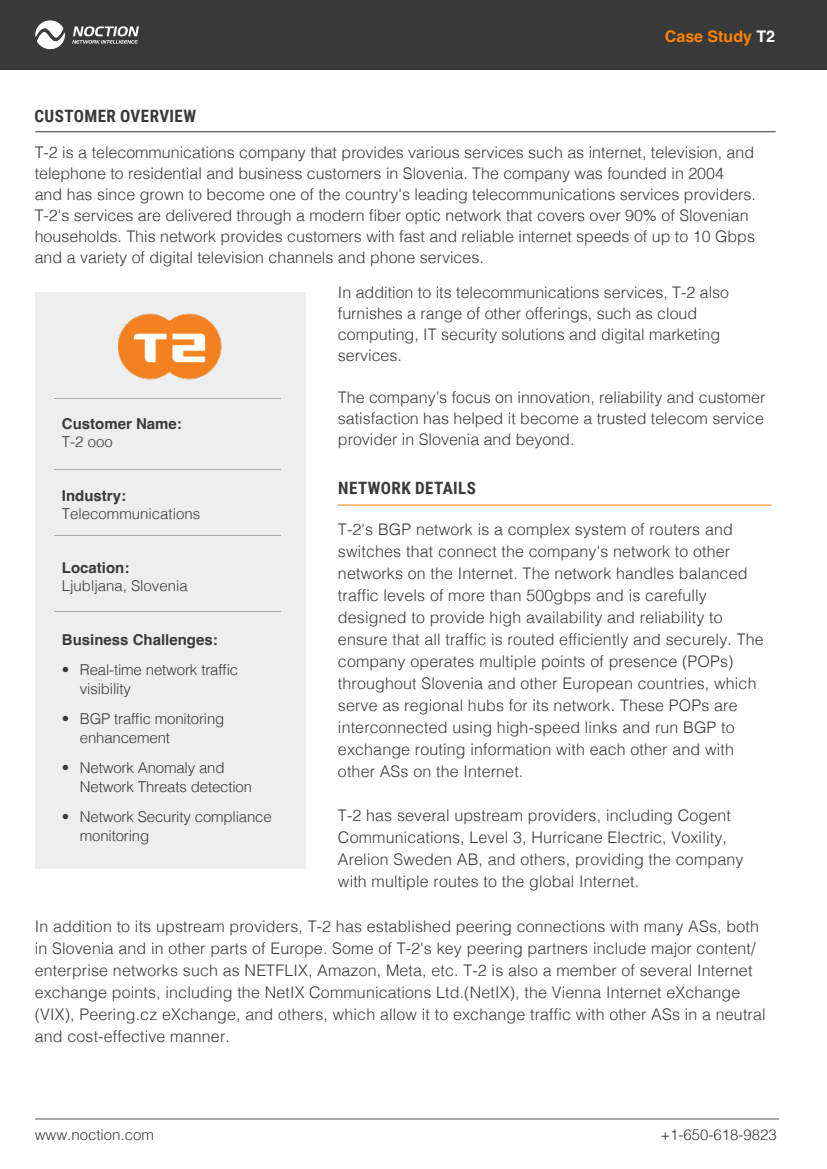
<style>
.page{position:relative;width:827px;height:1169px;background:#fff}
.page>*{position:absolute;margin:0;border:0;box-sizing:border-box;transform-origin:0 0}
.t1{font:700 17px "Roboto Condensed";letter-spacing:.025em;color:#393939}
.t2{font:300 16px/22px "Helvetica";letter-spacing:.01em;color:#393939}
.t3{font:700 16px "Helvetica";color:#ff8400}
.t4{font:300 15px/19px "Helvetica";letter-spacing:-.01em;color:#393939}
.t5{font:700 15px "Helvetica";color:#393939}
.s1{color:#fff}
</style>
<div class="page">
<div style="left:0;top:0;width:827px;height:70px;background:#393939"></div>
<div style="left:35px;top:292px;width:270px;height:577px;background:#eee"></div>
<hr style="left:35px;top:1118px;width:743px;height:1px;background:#aaa">
<hr style="left:55px;top:398px;width:226px;height:1px;background:#aaa">
<hr style="left:55px;top:469px;width:226px;height:1px;background:#aaa">
<hr style="left:55px;top:535px;width:226px;height:1px;background:#aaa">
<hr style="left:55px;top:612px;width:226px;height:1px;background:#aaa">
<svg style="left:34px;top:20px;width:105px;height:30px"></svg>
<hr style="left:35px;top:131px;width:741px;height:1px;background:#393939">
<hr style="left:338px;top:505px;width:433px;height:1px;background:#ff8400">
<img style="left:118px;top:314px;width:104px;height:65px">
<p class="t1" style="left:35px;top:104px;width:163px">CUSTOMER OVERVIEW</p>
<p class="t3" style="left:665px;top:27px;width:112px">Case Study <span class="s1">T2</span></p>
<p class="t2" style="left:35px;top:141px;width:723px;line-height:21px">T-2 is a telecommunications company that provides various services such as internet, television, and telephone to residential and business customers in Slovenia. The company was founded in 2004<br>and has since grown to become one of the country's leading telecommunications services providers.<br>T-2's services are delivered through a modern fiber optic network that covers over 90% of Slovenian households. This network provides customers with fast and reliable internet speeds of up to 10 Gbps and a variety of digital television channels and phone services.</p>
<p class="t5" style="left:62px;top:415px;width:122px">Customer Name:</p>
<p class="t4" style="left:62px;top:431px;width:52px">T-2 ooo</p>
<p class="t5" style="left:62px;top:487px;width:66px">Industry:</p>
<p class="t4" style="left:62px;top:503px;width:140px">Telecommunications</p>
<p class="t2" style="left:338px;top:281px;width:393px;line-height:21px">In addition to its telecommunications services, T-2 also furnishes a range of other offerings, such as cloud computing, IT security solutions and digital marketing services.</p>
<p class="t2" style="left:338px;top:386px;width:429px;line-height:21px;text-align:justify">The company’s focus on innovation, reliability and customer satisfaction has helped it become a trusted telecom service provider in Slovenia and beyond.</p>
<p class="t1" style="left:338px;top:476px;width:139px">NETWORK DETAILS</p>
<p class="t2" style="left:338px;top:517px;width:427px">T-2's BGP network is a complex system of routers and switches that connect the company's network to other networks on the Internet. The network handles balanced traffic levels of more than 500gbps and is carefully designed to provide high availability and reliability to ensure that all traffic is routed efficiently and securely. The company operates multiple points of presence (POPs) throughout Slovenia and other European countries, which serve as regional hubs for its network. These POPs are interconnected using high-speed links and run BGP to exchange routing information with each other and with other ASs on the Internet.</p>
<p class="t2" style="left:338px;top:803px;width:407px">T-2 has several upstream providers, including Cogent Communications, Level 3, Hurricane Electric, Voxility, Arelion Sweden AB, and others, providing the company with multiple routes to the global Internet.</p>
<p class="t2" style="left:35px;top:914px;width:732px">In addition to its upstream providers, T-2 has established peering connections with many ASs, both in Slovenia and in other parts of Europe. Some of T-2's key peering partners include major content/ enterprise networks such as NETFLIX, Amazon, Meta, etc. T-2 is also a member of several Internet exchange points, including the NetIX Communications Ltd.(NetIX), the Vienna Internet eXchange (VIX), Peering.cz eXchange, and others, which allow it to exchange traffic with other ASs in a neutral and cost-effective manner.</p>
<p class="t5" style="left:62px;top:559px;width:69px">Location:</p>
<p class="t4" style="left:62px;top:575px;width:127px">Ljubljana, Slovenia</p>
<p class="t5" style="left:62px;top:631px;width:157px">Business Challenges:</p>
<p class="t4" style="left:80px;top:659px;width:160px;text-indent:-18px">• Real-time network traffic visibility</p>
<p class="t4" style="left:80px;top:708px;width:146px;text-indent:-18px">• BGP traffic monitoring enhancement</p>
<p class="t4" style="left:80px;top:757px;width:174px;text-indent:-18px">• Network Anomaly and<br>Network Threats detection</p>
<p class="t4" style="left:80px;top:806px;width:193px;text-indent:-18px">• Network Security compliance monitoring</p>
<p class="t4" style="left:35px;top:1124px;width:121px">www.noction.com</p>
<p class="t4" style="left:660px;top:1124px;width:118px">+1-650-618-9823</p>
</div>
